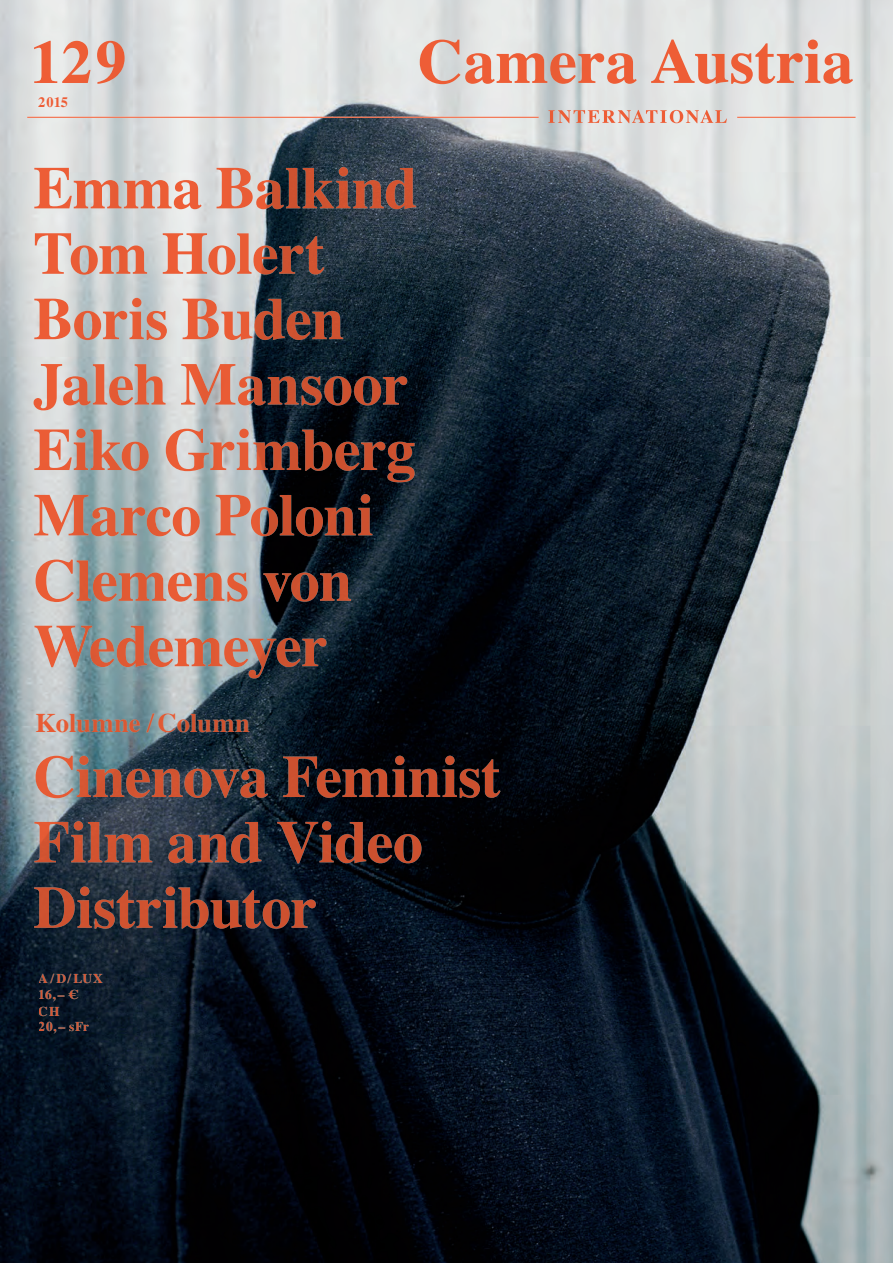
<style>
.page{position:relative;width:893px;height:1263px;background:#fff}
.page>*{position:absolute;margin:0;border:0;box-sizing:border-box;transform-origin:0 0}
.t1{font:61.5px "Times CA Bold 3";color:#f15f37}
.t2{font:60px/65.4px "Times CA Bold 3";letter-spacing:-.01em;color:#f15f37}
.t3{font:27px "Times CA Bold 3";letter-spacing:-.01em;color:#f15f37}
.t4{font:14.4px "Times CA Bold 3";color:#f15f37}
.t5{font:13.5px/16.6px "Times CA Bold 3";letter-spacing:.04em;color:#f15f37}
</style>
<div class="page">
<img style="left:0;top:0;width:893px;height:1263px">
<svg style="left:420px;top:39px;width:433px;height:45px;background:#e2b5a7"></svg>
<hr style="left:737px;top:117px;width:119px;height:1px;background:#f15f37">
<hr style="left:27px;top:117px;width:512px;height:1px;background:#f15f37">
<svg style="left:548px;top:110px;width:179px;height:13px;background:#e1b3a6"></svg>
<p class="t1" style="left:30px;top:4px;width:98px">129</p>
<p class="t4" style="left:38px;top:88px;width:31px">2015</p>
<p class="t2" style="left:33px;top:149px;width:386px">Emma Balkind<br>Tom Holert<br>Boris Buden<br>Jaleh Mansoor<br>Eiko Grimberg<br>Marco Poloni<br>Clemens von<br>Wedemeyer</p>
<p class="t3" style="left:35px;top:697px;width:216px">Kolumne / Column</p>
<p class="t2" style="left:33px;top:738px;width:469px">Cinenova Feminist<br>Film and Video<br>Distributor</p>
<p class="t5" style="left:39px;top:968px;width:66px">A/D/ LUX<br>16, – €<br>CH</p>
<p class="t5" style="left:39px;top:1016px;width:52px">20, – sFr</p>
</div>
